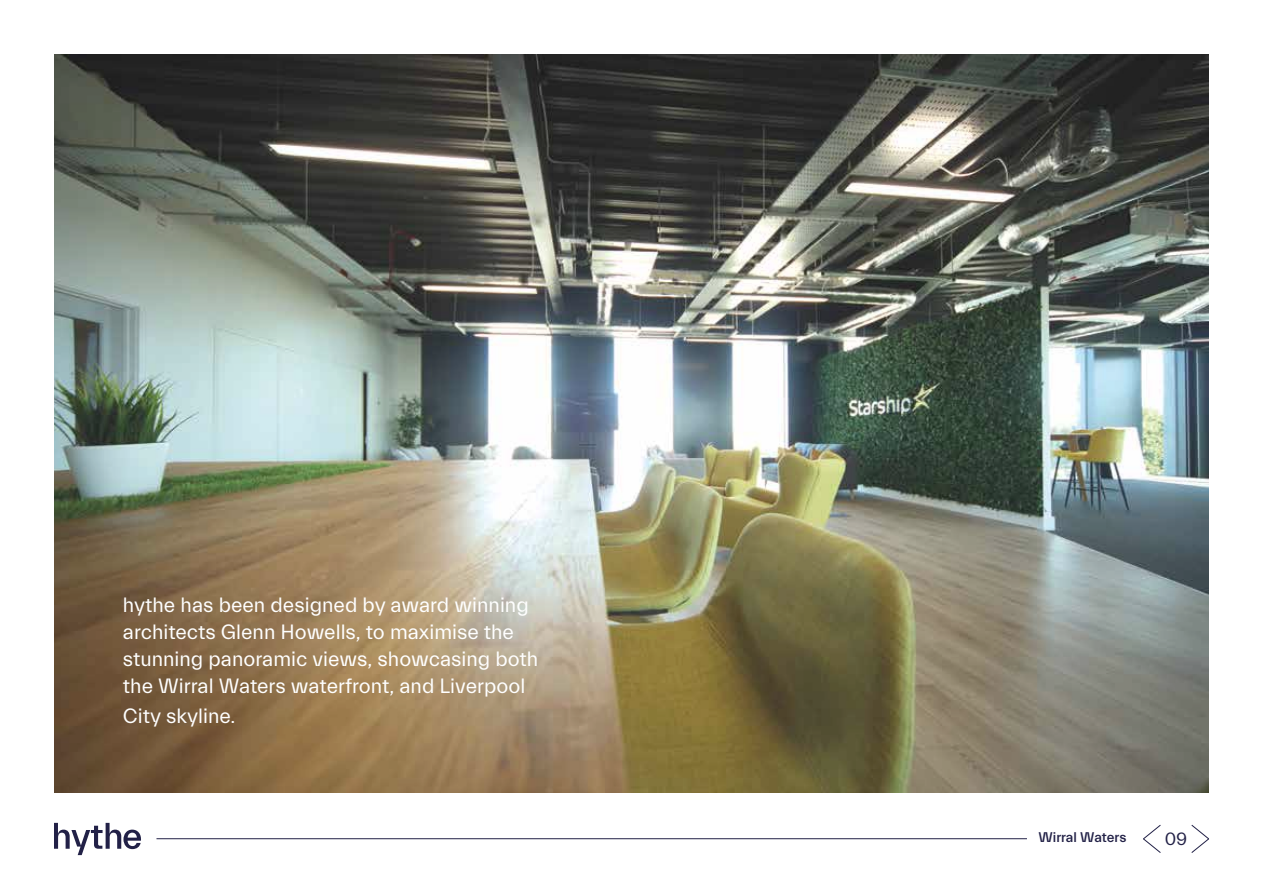
<style>
.page{position:relative;width:1263px;height:893px;background:#fff}
.page>*{position:absolute;margin:0;border:0;box-sizing:border-box;transform-origin:0 0}
.t1{font:21px/27px "Everett";color:#fff}
.t2{font:18px "Everett";color:#222147}
.t3{font:500 14.25px "Everett";letter-spacing:-.005em;color:#222147}
</style>
<div class="page">
<img style="left:54px;top:54px;width:1155px;height:738px">
<svg style="left:54px;top:823px;width:87px;height:32px"></svg>
<hr style="left:156px;top:838px;width:871px;height:1px;background:#222147">
<svg style="left:1191px;top:824px;width:18px;height:29px"></svg>
<svg style="left:1143px;top:824px;width:18px;height:29px"></svg>
<p class="t1" style="left:123px;top:591px;width:417px">hythe has been designed by award winning architects Glenn Howells, to maximise the stunning panoramic views, showcasing both the Wirral Waters waterfront, and Liverpool</p>
<p class="t1" style="left:123px;top:702px;width:114px">City skyline.</p>
<p class="t3" style="left:1038px;top:830px;width:90px">Wirral Waters</p>
<p class="t2" style="left:1165px;top:829px;width:24px">09</p>
</div>
